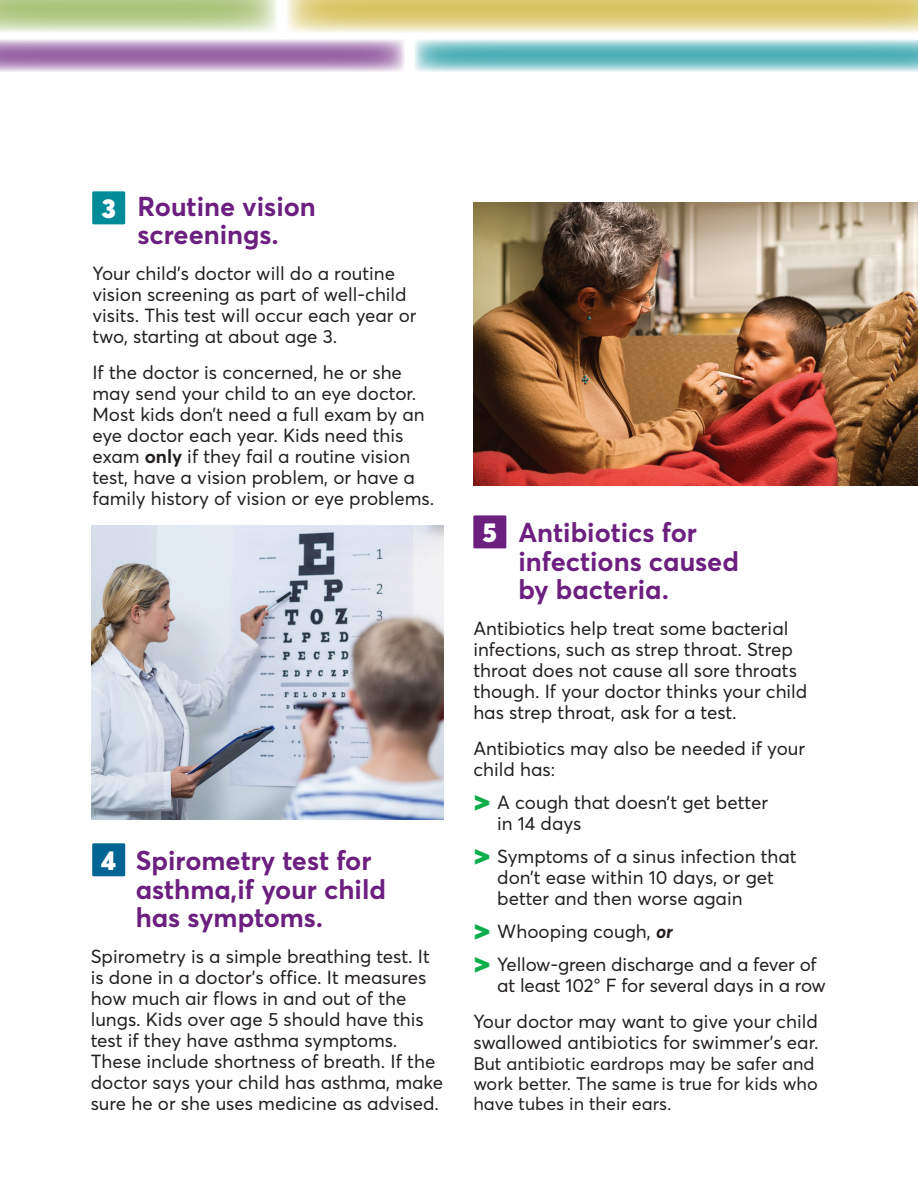
<style>
.page{position:relative;width:918px;height:1188px;background:#fff}
.page>*{position:absolute;margin:0;border:0;box-sizing:border-box;transform-origin:0 0}
.Dos{font:700 27px/28.5px "Averta";color:#6b1f7e}
.New_Body1{font:900 27px "Averta";color:#fff}
.New_Body1-2{font:18.75px/21px "Averta";color:#231f20}
.New_Body1-3{font:18px/20.2px "Averta";color:#231f20}
.s1{font-weight:700}
.s2{font-weight:900;font-size:30px;color:#0cae4c}
.s3{font-weight:700;font-style:italic}
</style>
<div class="page">
<svg style="left:287px;top:0;width:631px;height:32px;background:#e1d287"></svg>
<svg style="left:415px;top:40px;width:503px;height:32px;background:#85c7cd"></svg>
<svg style="left:0;top:40px;width:405px;height:32px;background:#b894c1"></svg>
<div style="left:92px;top:191px;width:33px;height:33px;background:#008b98;border-radius:2px"></div>
<div style="left:92px;top:843px;width:33px;height:33px;background:#006494;border-radius:2px"></div>
<div style="left:473px;top:515px;width:33px;height:33px;background:#6b1f7e;border-radius:2px"></div>
<img style="left:92px;top:526px;width:351px;height:293px">
<img style="left:473px;top:203px;width:445px;height:282px">
<svg style="left:0;top:0;width:277px;height:32px;background:#c0d39d"></svg>
<p class="Dos" style="left:137px;top:192px;width:180px">Routine vision screenings.</p>
<p class="New_Body1-2" style="left:92px;top:263px;width:326px">Your child’s doctor will do a routine vision screening as part of well-child visits. This test will occur each year or two, starting at about age 3.</p>
<p class="New_Body1-2" style="left:92px;top:362px;width:343px">If the doctor is concerned, he or she may send your child to an eye doctor.<br>Most kids don’t need a full exam by an eye doctor each year. Kids need this exam <span class="s1">only</span> if they fail a routine vision test, have a vision problem, or have a family history of vision or eye problems.</p>
<p class="New_Body1" style="left:102px;top:191px;width:16px">3</p>
<p class="Dos" style="left:136px;top:846px;width:252px">Spirometry test for asthma,if your child has symptoms.</p>
<p class="New_Body1-2" style="left:91px;top:946px;width:354px">Spirometry is a simple breathing test. It is done in a doctor’s office. It measures how much air flows in and out of the lungs. Kids over age 5 should have this test if they have asthma symptoms.<br>These include shortness of breath. If the doctor says your child has asthma, make sure he or she uses medicine as advised.</p>
<p class="New_Body1" style="left:101px;top:843px;width:17px">4</p>
<p class="Dos" style="left:518px;top:518px;width:222px">Antibiotics for infections caused by bacteria.</p>
<p class="New_Body1-2" style="left:473px;top:618px;width:336px">Antibiotics help treat some bacterial infections, such as strep throat. Strep throat does not cause all sore throats though. If your doctor thinks your child has strep throat, ask for a test.</p>
<p class="New_Body1-2" style="left:473px;top:738px;width:333px">Antibiotics may also be needed if your child has:</p>
<p class="New_Body1-2" style="left:497px;top:792px;width:272px;text-indent:-24px"><span class="s2">&gt;</span> A cough that doesn’t get better in 14 days</p>
<p class="New_Body1-2" style="left:497px;top:846px;width:301px;text-indent:-24px"><span class="s2">&gt;</span> Symptoms of a sinus infection that don’t ease within 10 days, or get better and then worse again</p>
<p class="New_Body1-2" style="left:473px;top:921px;width:201px"><span class="s2">&gt;</span> Whooping cough, <span class="s3">or</span></p>
<p class="New_Body1-2" style="left:497px;top:954px;width:330px;text-indent:-24px"><span class="s2">&gt;</span> Yellow-green discharge and a fever of at least 102° F for several days in a row</p>
<p class="New_Body1-2" style="left:473px;top:1011px;width:347px">Your doctor may want to give your child swallowed antibiotics for swimmer’s ear.</p>
<p class="New_Body1-3" style="left:473px;top:1053px;width:346px">But antibiotic eardrops may be safer and work better. The same is true for kids who have tubes in their ears.</p>
<p class="New_Body1" style="left:483px;top:515px;width:16px">5</p>
</div>
